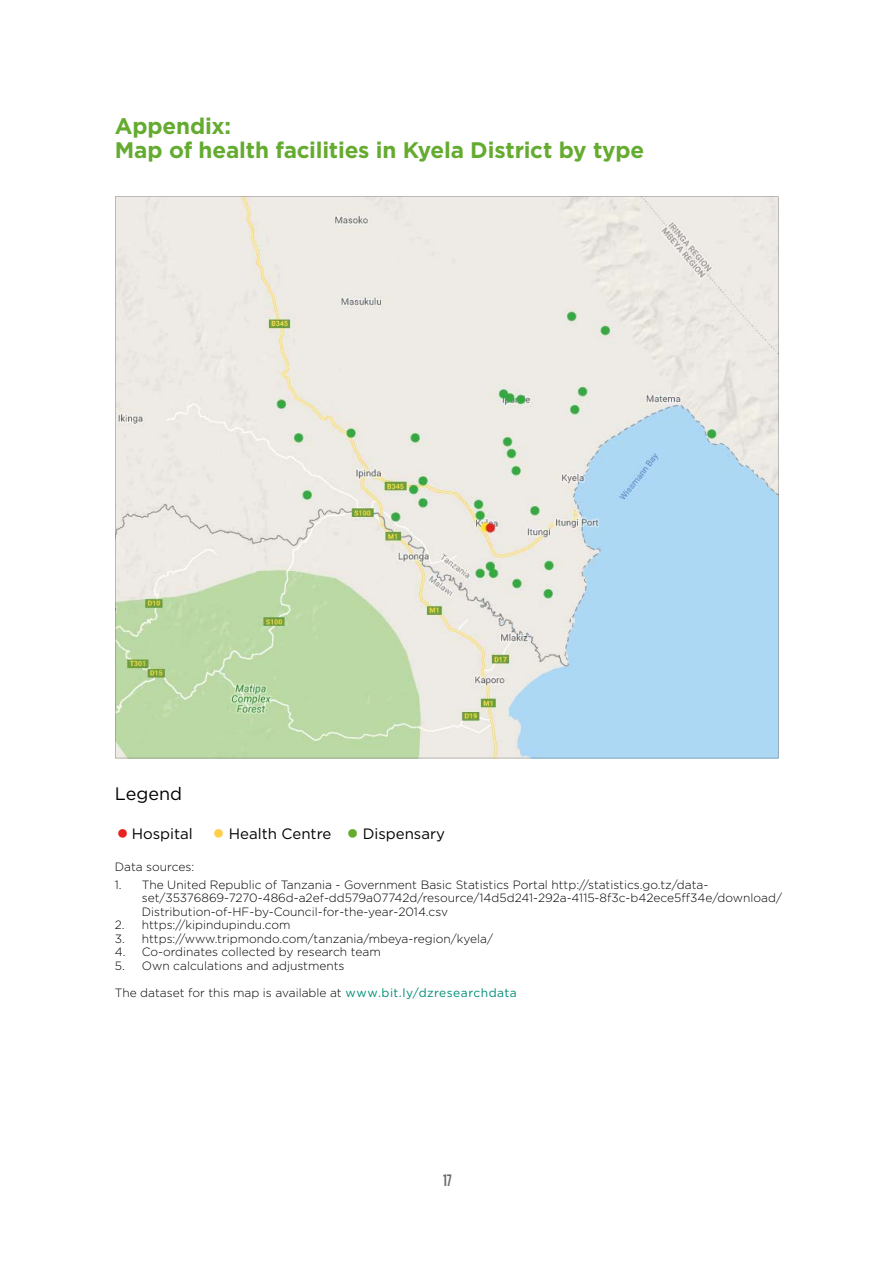
<style>
.page{position:relative;width:893px;height:1263px;background:#fff}
.page>*{position:absolute;margin:0;border:0;box-sizing:border-box;transform-origin:0 0}
.t1{font:700 22.5px/24px "Gotham HTF";letter-spacing:-.01em;color:#64ab30}
.t2{font:18px "Gotham HTF";color:#000}
.t3{font:500 condensed 16.5px "Gotham HTF";color:#6b696a}
.t4{font:15px "Gotham HTF";color:#000}
.t5{font:300 12px/13.5px "Gotham HTF";color:#000}
.s1{font-size:33px;color:#e52421}
.s2{font-size:33px;color:#fecf4a}
.s3{font-size:33px;color:#64ab30}
.s4{font-weight:400;color:#008d78}
</style>
<div class="page">
<svg style="left:115px;top:196px;width:663px;height:562px;background:#d8e2dc"></svg>
<h1 class="t1" style="left:115px;top:113px;width:531px">Appendix:<br>Map of health facilities in Kyela District by type</h1>
<h2 class="t2" style="left:115px;top:783px;width:69px">Legend</h2>
<p class="t4" style="left:115px;top:826px;width:332px"><span class="s1">•</span> Hospital <span class="s2">•</span> Health Centre <span class="s3">•</span> Dispensary</p>
<p class="t5" style="left:115px;top:860px;width:81px">Data sources:</p>
<p class="t5" style="left:142px;top:877px;width:642px;text-indent:-27px">1. The United Republic of Tanzania - Government Basic Statistics Portal http://statistics.go.tz/data&shy;set/35376869-7270-486d-a2ef-dd579a07742d/resource/14d5d241-292a-4115-8f3c-b42ece5ff34e/download/<br>Distribution-of-HF-by-Council-for-the-year-2014.csv</p>
<p class="t5" style="left:115px;top:918px;width:177px">2. https://kipindupindu.com</p>
<p class="t5" style="left:115px;top:931px;width:380px">3. https://www.tripmondo.com/tanzania/mbeya-region/kyela/</p>
<p class="t5" style="left:115px;top:945px;width:267px">4. Co-ordinates collected by research team</p>
<p class="t5" style="left:115px;top:958px;width:231px">5. Own calculations and adjustments</p>
<p class="t5" style="left:115px;top:985px;width:404px">The dataset for this map is available at <span class="s4">www.bit.ly/dzresearchdata</span></p>
<h3 class="t3" style="left:443px;top:1171px;width:11px">17</h3>
</div>
